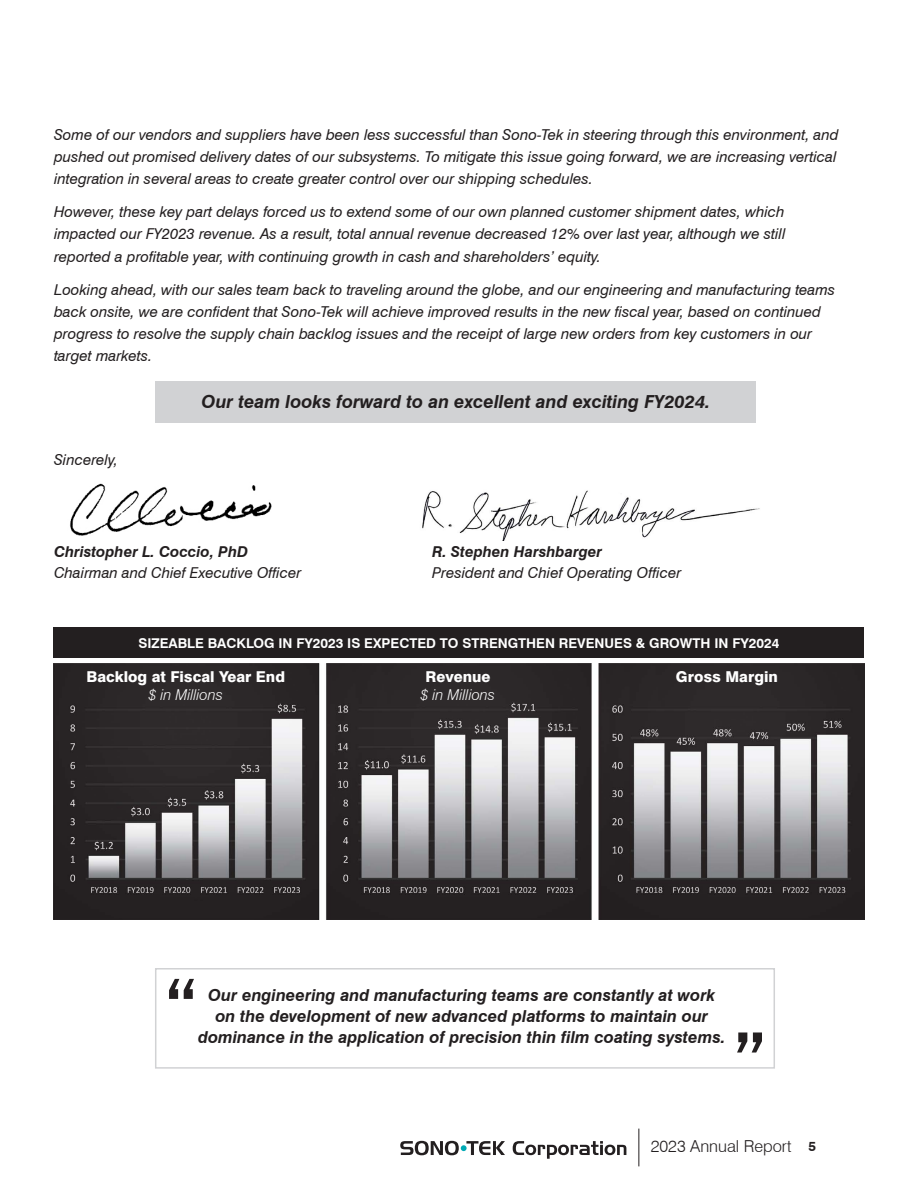
<style>
.page{position:relative;width:918px;height:1188px;background:#fff}
.page>*{position:absolute;margin:0;border:0;box-sizing:border-box;transform-origin:0 0}
.t1{font:italic 700 18px "Swiss 721 BT";color:#231f20}
.t2{font:italic 700 16.5px/21px "Swiss 721 BT";color:#231f20;text-align:center}
.t3{font:300 16.5px "Swiss 721 BT";color:#231f20}
.t4{font:italic 15px/22.2px "Swiss 721 BT";color:#231f20}
.t5{font:italic 700 15px "Swiss 721 BT";color:#231f20}
.t6{font:800 15px "Swiss 721 BT";color:#fff}
.t7{font:italic 300 15px "Swiss 721 BT";color:#fff}
.t8{font:700 13.5px "Swiss 721 BT";color:#fff}
.s1{font-weight:700;font-size:13.5px}
</style>
<div class="page">
<svg style="left:513px;top:1141px;width:113px;height:18px"></svg>
<svg style="left:400px;top:1141px;width:105px;height:14px"></svg>
<hr style="left:638px;top:1129px;width:1px;height:37px;background:#231f20">
<img style="left:70px;top:483px;width:202px;height:53px">
<img style="left:422px;top:490px;width:338px;height:50px">
<svg style="left:169px;top:979px;width:25px;height:20px"></svg>
<svg style="left:737px;top:1032px;width:25px;height:21px"></svg>
<div style="left:155px;top:968px;width:620px;height:101px;border:2px solid #d1d2d4"></div>
<div style="left:156px;top:381px;width:600px;height:41px;background:#d1d2d4"></div>
<img style="left:53px;top:664px;width:812px;height:255px">
<div style="left:53px;top:628px;width:811px;height:30px;background:#231f20"></div>
<p class="t4" style="left:54px;top:123px;width:786px">Some of our vendors and suppliers have been less successful than Sono-Tek in steering through this environment, and pushed out promised delivery dates of our subsystems. To mitigate this issue going forward, we are increasing vertical integration in several areas to create greater control over our shipping schedules.</p>
<p class="t4" style="left:54px;top:200px;width:733px;text-align:justify">However, these key part delays forced us to extend some of our own planned customer shipment dates, which impacted our FY2023 revenue. As a result, total annual revenue decreased 12% over last year, although we still reported a profitable year, with continuing growth in cash and shareholders’ equity.</p>
<p class="t4" style="left:54px;top:278px;width:783px">Looking ahead, with our sales team back to traveling around the globe, and our engineering and manufacturing teams back onsite, we are confident that Sono-Tek will achieve improved results in the new fiscal year, based on continued progress to resolve the supply chain backlog issues and the receipt of large new orders from key customers in our target markets.</p>
<p class="t4" style="left:54px;top:448px;width:65px">Sincerely,</p>
<p class="t1" style="left:202px;top:389px;width:510px">Our team looks forward to an excellent and exciting FY2024.</p>
<p class="t5" style="left:54px;top:541px;width:196px">Christopher L. Coccio, PhD</p>
<p class="t5" style="left:432px;top:541px;width:172px">R. Stephen Harshbarger</p>
<p class="t4" style="left:54px;top:561px;width:249px">Chairman and Chief Executive Officer</p>
<p class="t4" style="left:432px;top:561px;width:251px">President and Chief Operating Officer</p>
<p class="t8" style="left:138px;top:633px;width:643px">SIZEABLE BACKLOG IN FY2023 IS EXPECTED TO STRENGTHEN REVENUES &amp; GROWTH IN FY2024</p>
<p class="t6" style="left:86px;top:668px;width:200px">Backlog at Fiscal Year End</p>
<p class="t7" style="left:148px;top:686px;width:76px">$ in Millions</p>
<p class="t6" style="left:676px;top:668px;width:103px">Gross Margin</p>
<p class="t6" style="left:425px;top:668px;width:67px">Revenue</p>
<p class="t7" style="left:421px;top:686px;width:76px">$ in Millions</p>
<p class="t2" style="left:198px;top:984px;width:529px">Our engineering and manufacturing teams are constantly at work on the development of new advanced platforms to maintain our dominance in the application of precision thin film coating systems.</p>
<p class="t3" style="left:651px;top:1136px;width:167px">2023 Annual Report <span class="s1">5</span></p>
</div>
